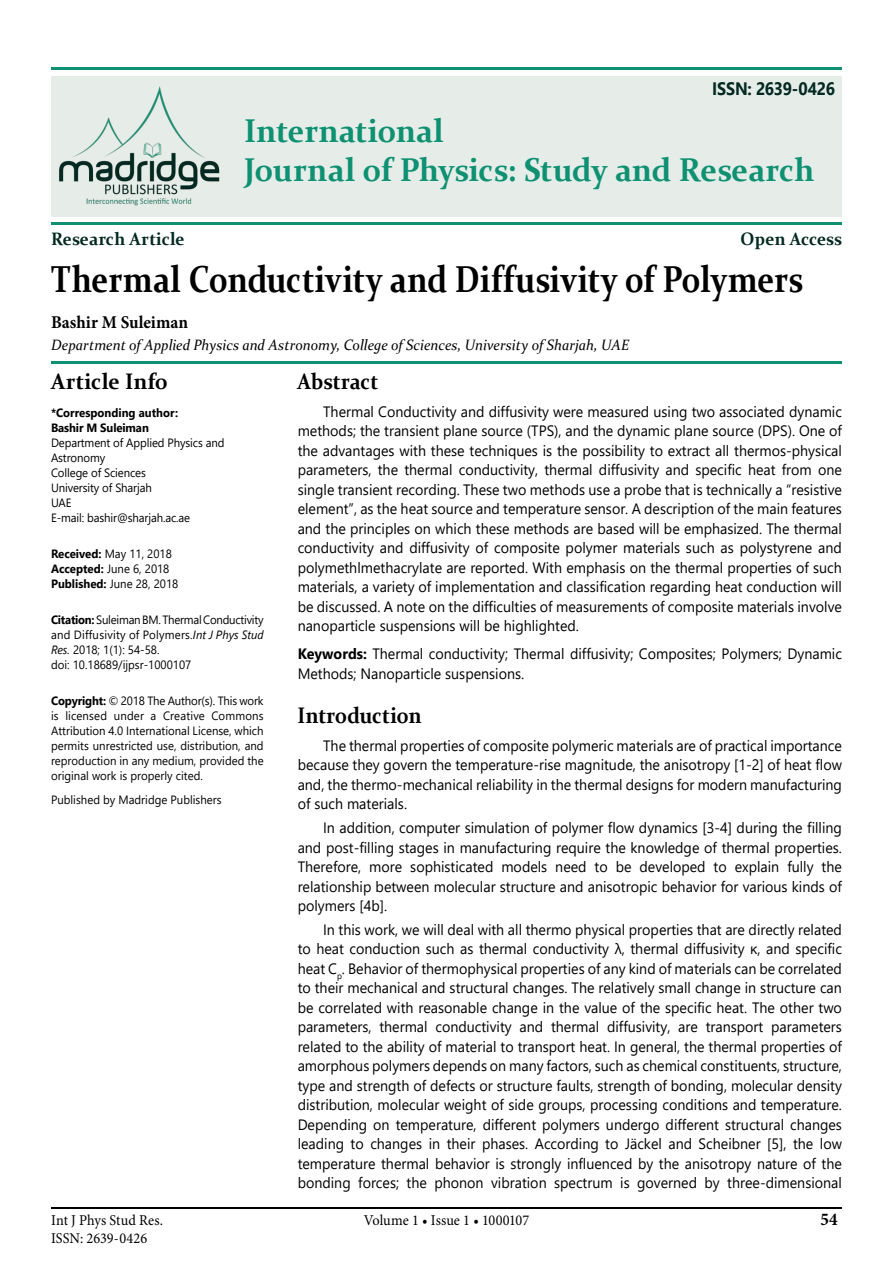
<style>
.page{position:relative;width:893px;height:1263px;background:#fff}
.page>*{position:absolute;margin:0;border:0;box-sizing:border-box;transform-origin:0 0}
.t1{font:700 37.5px "Constantia";color:#000;scale:.85 1}
.t2{font:700 33px/39px "Constantia";color:#0e9172;scale:.95 1}
.t3{font:700 22.5px "Constantia";letter-spacing:.005em;color:#000;scale:.9 1}
.t4{font:700 22.5px "Constantia";letter-spacing:.005em;color:#000;scale:.95 1}
.t5{font:700 18px "Constantia";color:#032920;scale:.95 1}
.t6{font:700 18px "Minion Pro";letter-spacing:.005em;color:#000;scale:.95 1}
.t7{font:700 18px "Segoe UI";letter-spacing:-.015em;color:#032920;scale:.9 1}
.t8{font:15px/19.5px "Segoe UI";color:#000;text-align:justify;scale:.95 1}
.t9{font:italic 15px "Constantia";color:#000;scale:.95 1}
.t10{font:15px "Minion Pro";color:#000;scale:.95 1}
.t11{font:12px/15px "Segoe UI";color:#000;scale:.95 1}
.t12{font:700 12px/15px "Segoe UI";color:#000;scale:.95 1}
.s1{font-weight:700}
.s2{font-style:italic}
</style>
<div class="page">
<hr style="left:51px;top:1208px;width:791px;height:1px;background:#000">
<div style="left:51px;top:76px;width:791px;height:140px;background:#e6ede9"></div>
<hr style="left:51px;top:223px;width:791px;height:2px;background:#0e9172">
<hr style="left:51px;top:361px;width:791px;height:2px;background:#0e9172">
<hr style="left:51px;top:68px;width:791px;height:2px;background:#0e9172">
<img style="left:59px;top:86px;width:161px;height:120px">
<p class="t7" style="left:712px;top:71px;width:138px">ISSN: 2639-0426</p>
<h2 class="t2" style="left:244px;top:109px;width:602px">International<br>Journal of Physics: Study and Research</h2>
<p class="t5" style="left:51px;top:226px;width:142px">Research Article</p>
<p class="t5" style="left:741px;top:226px;width:108px">Open Access</p>
<h1 class="t1" style="left:51px;top:253px;width:886px">Thermal Conductivity and Diffusivity of Polymers</h1>
<p class="t6" style="left:51px;top:310px;width:146px">Bashir M Suleiman</p>
<p class="t9" style="left:51px;top:335px;width:610px">Department of Applied Physics and Astronomy, College of Sciences, University of Sharjah, UAE</p>
<h3 class="t4" style="left:51px;top:366px;width:125px">Article Info</h3>
<p class="t12" style="left:51px;top:404px;width:135px">*Corresponding author:<br>Bashir M Suleiman</p>
<p class="t11" style="left:51px;top:434px;width:184px">Department of Applied Physics and<br>Astronomy<br>College of Sciences<br>University of Sharjah<br>UAE<br>E-mail: bashir@sharjah.ac.ae</p>
<p class="t11" style="left:51px;top:545px;width:135px"><span class="s1">Received:</span> May 11, 2018<br><span class="s1">Accepted:</span> June 6, 2018<br><span class="s1">Published:</span> June 28, 2018</p>
<p class="t11" style="left:51px;top:611px;width:225px"><span class="s1">Citation:</span> Suleiman BM. Thermal Conductivity and Diffusivity of Polymers.<span class="s2">Int J Phys Stud Res.</span> 2018; 1(1): 54-58.<br>doi: 10.18689/ijpsr-1000107</p>
<p class="t11" style="left:51px;top:692px;width:225px;text-align:justify"><span class="s1">Copyright:</span> © 2018 The Author(s). This work is licensed under a Creative Commons Attribution 4.0 International License, which permits unrestricted use, distribution, and reproduction in any medium, provided the original work is properly cited.</p>
<p class="t11" style="left:51px;top:791px;width:181px">Published by Madridge Publishers</p>
<h3 class="t3" style="left:298px;top:366px;width:91px">Abstract</h3>
<p class="t8" style="left:298px;top:400px;width:574px;text-indent:26px">Thermal Conductivity and diffusivity were measured using two associated dynamic methods; the transient plane source (TPS), and the dynamic plane source (DPS). One of the advantages with these techniques is the possibility to extract all thermos-physical parameters, the thermal conductivity, thermal diffusivity and specific heat from one single transient recording. These two methods use a probe that is technically a “resistive element”, as the heat source and temperature sensor. A description of the main features and the principles on which these methods are based will be emphasized. The thermal conductivity and diffusivity of composite polymer materials such as polystyrene and polymethlmethacrylate are reported. With emphasis on the thermal properties of such materials, a variety of implementation and classification regarding heat conduction will be discussed. A note on the difficulties of measurements of composite materials involve nanoparticle suspensions will be highlighted.</p>
<p class="t8" style="left:298px;top:643px;width:574px"><span class="s1">Keywords:</span> Thermal conductivity; Thermal diffusivity; Composites; Polymers; Dynamic<br>Methods; Nanoparticle suspensions.</p>
<h3 class="t3" style="left:298px;top:700px;width:139px">Introduction</h3>
<p class="t8" style="left:298px;top:734px;width:574px;text-indent:26px">The thermal properties of composite polymeric materials are of practical importance because they govern the temperature-rise magnitude, the anisotropy [1-2] of heat flow and, the thermo-mechanical reliability in the thermal designs for modern manufacturing of such materials.</p>
<p class="t8" style="left:298px;top:817px;width:574px;text-indent:26px">In addition, computer simulation of polymer flow dynamics [3-4] during the filling and post-filling stages in manufacturing require the knowledge of thermal properties.<br>Therefore, more sophisticated models need to be developed to explain fully the relationship between molecular structure and anisotropic behavior for various kinds of polymers [4b].</p>
<p class="t8" style="left:298px;top:918px;width:574px;text-indent:26px">In this work, we will deal with all thermo physical properties that are directly related to heat conduction such as thermal conductivity λ, thermal diffusivity κ, and specific heat C<sub>p</sub>. Behavior of thermophysical properties of any kind of materials can be correlated to their mechanical and structural changes. The relatively small change in structure can be correlated with reasonable change in the value of the specific heat. The other two parameters, thermal conductivity and thermal diffusivity, are transport parameters related to the ability of material to transport heat. In general, the thermal properties of amorphous polymers depends on many factors, such as chemical constituents, structure, type and strength of defects or structure faults, strength of bonding, molecular density distribution, molecular weight of side groups, processing conditions and temperature.<br>Depending on temperature, different polymers undergo different structural changes leading to changes in their phases. According to Jäckel and Scheibner [5], the low temperature thermal behavior is strongly influenced by the anisotropy nature of the bonding forces; the phonon vibration spectrum is governed by three-dimensional</p>
<p class="t10" style="left:51px;top:1210px;width:119px">Int J Phys Stud Res.</p>
<p class="t10" style="left:364px;top:1210px;width:176px">Volume 1 • Issue 1 • 1000107</p>
<p class="t6" style="left:820px;top:1206px;width:20px">54</p>
<p class="t10" style="left:51px;top:1228px;width:103px">ISSN: 2639-0426</p>
</div>
